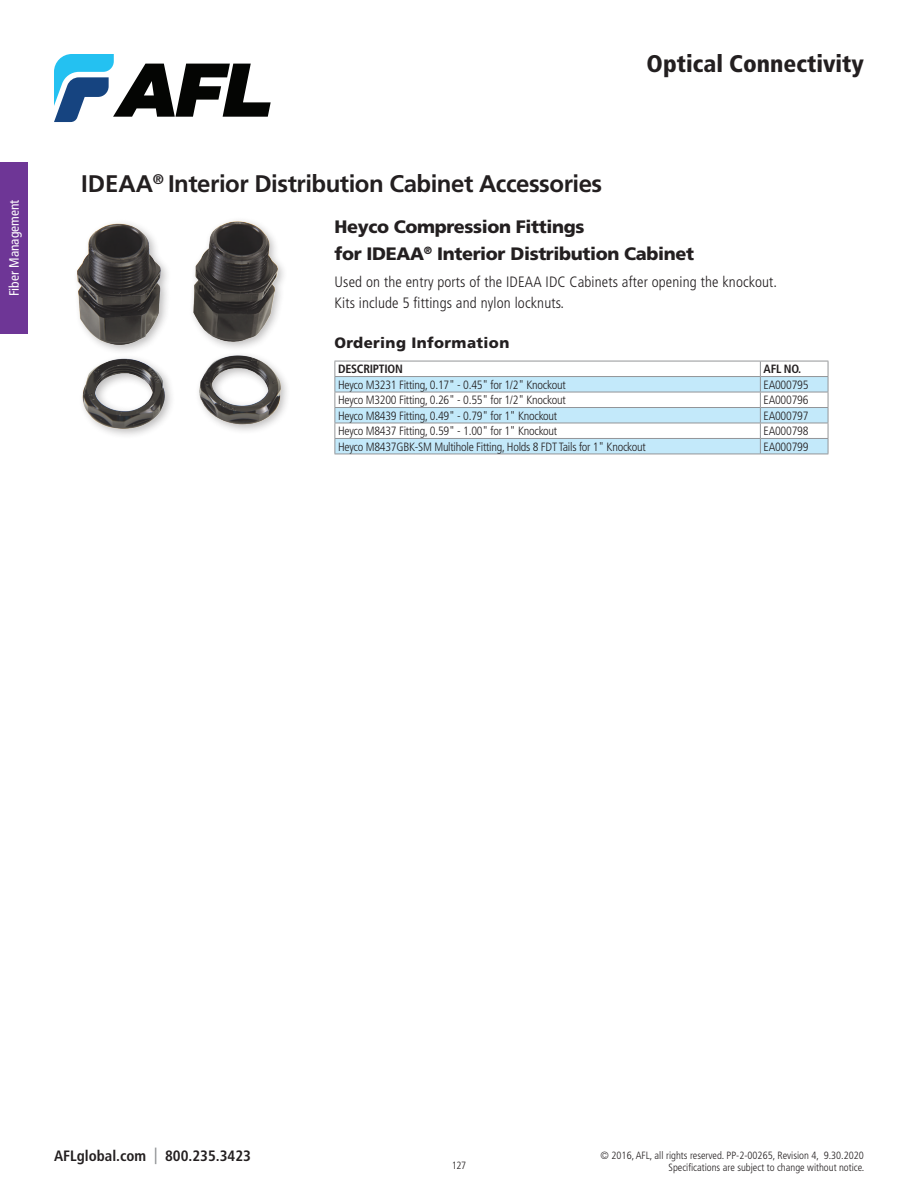
<style>
.page{position:relative;width:918px;height:1188px;background:#fff}
.page>*{position:absolute;margin:0;border:0;box-sizing:border-box;transform-origin:0 0}
.FPP_Product_Title{font:700 24px "Frutiger LT Std";letter-spacing:-.02em;color:#231f20}
.t1{font:900 condensed 24px "Frutiger LT Std";color:#231f20}
.FPP_Product_Title-2{font:900 18px/27px "Frutiger LT Std";letter-spacing:-.02em;color:#231f20}
.FPP_Product_Title-3{font:300 condensed 15px/21px "Frutiger LT Std";letter-spacing:.01em;color:#231f20}
.t2{font:700 condensed 15px "Frutiger LT Std";color:#231f20}
.FPP_Subhead{font:900 15px "Frutiger LT Std";letter-spacing:.025em;color:#231f20}
.t3{font:condensed 13.5px "Frutiger LT Std";color:#fff}
.FPP_Table_Body_Text{font:300 condensed 12px "Frutiger LT Std";letter-spacing:-.02em;color:#231f20}
.FPP_Table_Header{font:700 condensed 12px "Frutiger LT Std";letter-spacing:-.02em;color:#231f20}
.t4{font:300 condensed 10.5px/12px "Frutiger LT Std";color:#231f20;text-align:right}
.s1{font-size:16.5px;color:#939598}
</style>
<div class="page">
<div style="left:0;top:162px;width:28px;height:172px;background:#6e3696"></div>
<svg style="left:54px;top:54px;width:217px;height:68px"></svg>
<svg style="left:334px;top:361px;width:495px;height:93px"></svg>
<hr style="left:334px;top:438px;width:426px;height:1px;background:#939598">
<hr style="left:760px;top:454px;width:68px;height:1px;background:#939598">
<hr style="left:334px;top:454px;width:426px;height:1px;background:#939598">
<img style="left:77px;top:220px;width:209px;height:212px">
<p class="t3" style="left:6px;top:296px;width:98px;rotate:-90deg">Fiber Management</p>
<p class="FPP_Product_Title" style="left:81px;top:170px;width:523px">IDEAA<sup>®</sup> Interior Distribution Cabinet Accessories</p>
<h1 class="t1" style="left:647px;top:49px;width:219px">Optical Connectivity</h1>
<p class="FPP_Product_Title-2" style="left:334px;top:213px;width:361px">Heyco Compression Fittings<br>for IDEAA<sup>®</sup> Interior Distribution Cabinet</p>
<p class="FPP_Product_Title-3" style="left:334px;top:271px;width:444px">Used on the entry ports of the IDEAA IDC Cabinets after opening the knockout.<br>Kits include 5 fittings and nylon locknuts.</p>
<p class="FPP_Subhead" style="left:334px;top:334px;width:176px">Ordering Information</p>
<p class="FPP_Table_Header" style="left:338px;top:362px;width:66px">DESCRIPTION</p>
<p class="FPP_Table_Header" style="left:764px;top:362px;width:39px">AFL NO.</p>
<p class="FPP_Table_Body_Text" style="left:338px;top:378px;width:229px">Heyco M3231 Fitting, 0.17" - 0.45" for 1/2" Knockout</p>
<p class="FPP_Table_Body_Text" style="left:764px;top:378px;width:46px">EA000795</p>
<p class="FPP_Table_Body_Text" style="left:338px;top:393px;width:229px">Heyco M3200 Fitting, 0.26" - 0.55" for 1/2" Knockout</p>
<p class="FPP_Table_Body_Text" style="left:764px;top:393px;width:46px">EA000796</p>
<p class="FPP_Table_Body_Text" style="left:338px;top:409px;width:221px">Heyco M8439 Fitting, 0.49" - 0.79" for 1" Knockout</p>
<p class="FPP_Table_Body_Text" style="left:764px;top:409px;width:46px">EA000797</p>
<p class="FPP_Table_Body_Text" style="left:338px;top:424px;width:221px">Heyco M8437 Fitting, 0.59" - 1.00" for 1" Knockout</p>
<p class="FPP_Table_Body_Text" style="left:764px;top:424px;width:46px">EA000798</p>
<p class="FPP_Table_Body_Text" style="left:338px;top:440px;width:309px">Heyco M8437GBK-SM Multihole Fitting, Holds 8 FDT Tails for 1" Knockout</p>
<p class="FPP_Table_Body_Text" style="left:764px;top:440px;width:46px">EA000799</p>
<p class="t2" style="left:54px;top:1147px;width:198px">AFLglobal.com <span class="s1">|</span> 800.235.3423</p>
<p class="t4" style="left:452px;top:1159px;width:16px">127</p>
<p class="t4" style="left:601px;top:1150px;width:265px">© 2016, AFL, all rights reserved. PP-2-00265, Revision 4, 9.30.2020<br>Specifications are subject to change without notice.</p>
</div>
